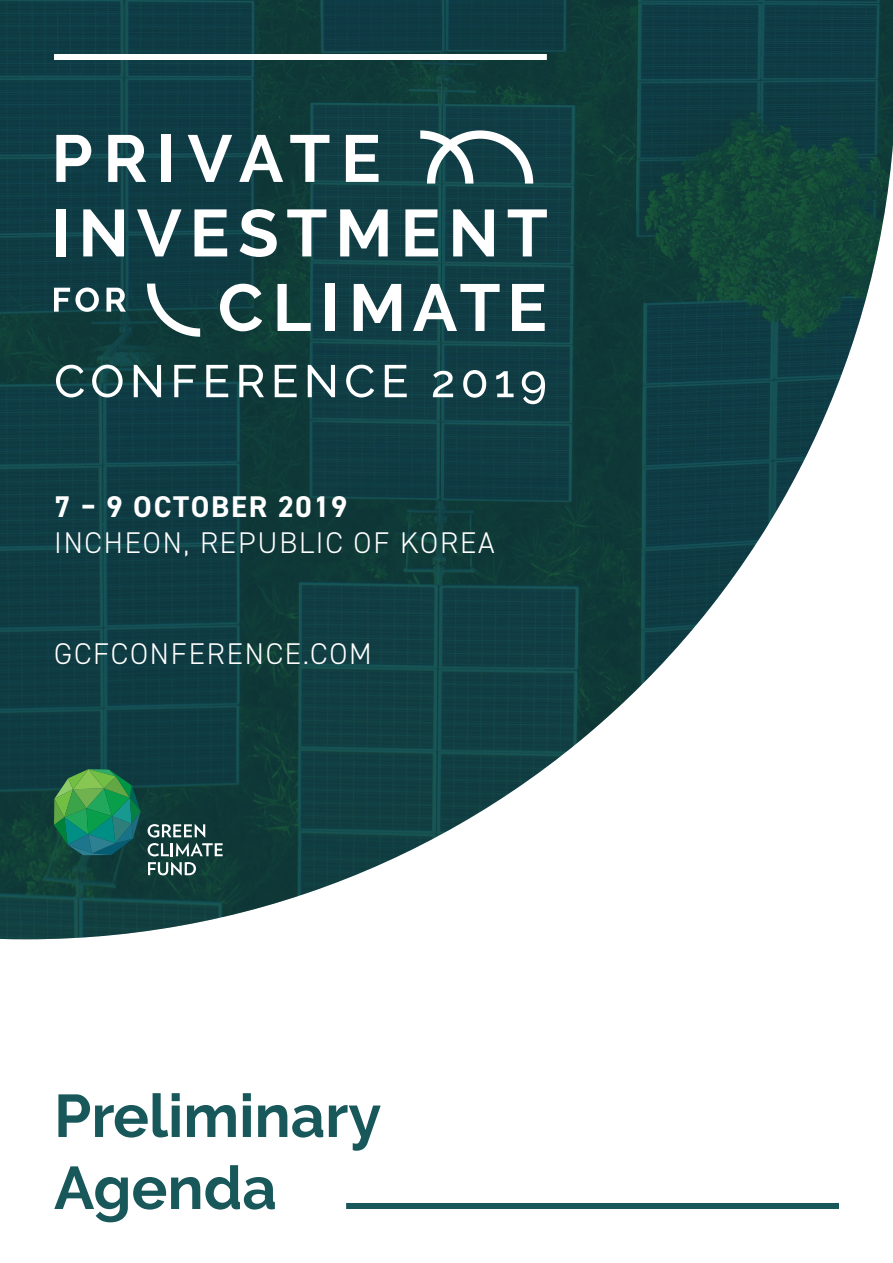
<style>
.page{position:relative;width:893px;height:1263px;background:#fff}
.page>*{position:absolute;margin:0;border:0;box-sizing:border-box;transform-origin:0 0}
.t1{font:700 60px "Raleway";color:#18585b}
.t2{font:300 30px "DIN2014";letter-spacing:.06em;color:#fff}
.t3{font:700 30px "DIN2014";letter-spacing:.055em;color:#fff}
</style>
<div class="page">
<img style="left:0;top:0;width:893px;height:939px">
<svg style="left:56px;top:135px;width:35px;height:47px"></svg>
<svg style="left:108px;top:135px;width:38px;height:47px"></svg>
<div style="left:162px;top:135px;width:9px;height:47px;background:#fff"></div>
<svg style="left:188px;top:135px;width:44px;height:47px"></svg>
<svg style="left:239px;top:135px;width:44px;height:47px"></svg>
<svg style="left:290px;top:135px;width:39px;height:47px"></svg>
<svg style="left:346px;top:135px;width:33px;height:47px"></svg>
<div style="left:56px;top:209px;width:10px;height:47px;background:#fff"></div>
<svg style="left:83px;top:209px;width:41px;height:47px"></svg>
<svg style="left:137px;top:209px;width:45px;height:47px"></svg>
<svg style="left:195px;top:209px;width:32px;height:47px"></svg>
<svg style="left:240px;top:209px;width:37px;height:48px"></svg>
<svg style="left:287px;top:209px;width:39px;height:47px"></svg>
<svg style="left:340px;top:209px;width:48px;height:47px"></svg>
<svg style="left:405px;top:209px;width:33px;height:47px"></svg>
<svg style="left:453px;top:209px;width:41px;height:47px"></svg>
<svg style="left:508px;top:209px;width:39px;height:47px"></svg>
<svg style="left:54px;top:287px;width:45px;height:25px"></svg>
<svg style="left:107px;top:288px;width:19px;height:24px"></svg>
<svg style="left:220px;top:284px;width:42px;height:47px"></svg>
<svg style="left:278px;top:284px;width:33px;height:47px"></svg>
<div style="left:325px;top:284px;width:10px;height:47px;background:#fff"></div>
<svg style="left:354px;top:284px;width:47px;height:47px"></svg>
<svg style="left:413px;top:284px;width:87px;height:47px"></svg>
<svg style="left:512px;top:284px;width:33px;height:47px"></svg>
<svg style="left:56px;top:365px;width:28px;height:32px"></svg>
<svg style="left:92px;top:365px;width:31px;height:32px"></svg>
<svg style="left:134px;top:365px;width:27px;height:32px"></svg>
<svg style="left:174px;top:365px;width:22px;height:32px"></svg>
<svg style="left:206px;top:365px;width:22px;height:32px"></svg>
<svg style="left:239px;top:365px;width:25px;height:32px"></svg>
<svg style="left:275px;top:365px;width:22px;height:32px"></svg>
<svg style="left:308px;top:365px;width:27px;height:32px"></svg>
<svg style="left:346px;top:365px;width:28px;height:32px"></svg>
<svg style="left:385px;top:365px;width:22px;height:32px"></svg>
<svg style="left:433px;top:371px;width:20px;height:26px"></svg>
<svg style="left:463px;top:370px;width:23px;height:28px"></svg>
<svg style="left:496px;top:371px;width:18px;height:26px"></svg>
<svg style="left:522px;top:371px;width:23px;height:33px"></svg>
<svg style="left:420px;top:130px;width:113px;height:54px"></svg>
<svg style="left:147px;top:284px;width:53px;height:53px"></svg>
<div style="left:346px;top:1203px;width:493px;height:6px;background:#18585b"></div>
<div style="left:54px;top:54px;width:493px;height:6px;background:#fff"></div>
<svg style="left:148px;top:824px;width:57px;height:13px"></svg>
<svg style="left:148px;top:843px;width:75px;height:13px"></svg>
<svg style="left:148px;top:862px;width:48px;height:13px"></svg>
<svg style="left:54px;top:769px;width:87px;height:86px;background:#288458"></svg>
<h1 class="t3" style="left:54px;top:487px;width:295px">7 – 9 OCTOBER 2019</h1>
<h1 class="t2" style="left:54px;top:525px;width:442px">INCHEON, REPUBLIC OF KOREA</h1>
<h1 class="t2" style="left:54px;top:635px;width:319px">GCFCONFERENCE.COM</h1>
<p class="t1" style="left:54px;top:1081px;width:329px">Preliminary</p>
<p class="t1" style="left:54px;top:1153px;width:224px">Agenda</p>
</div>
